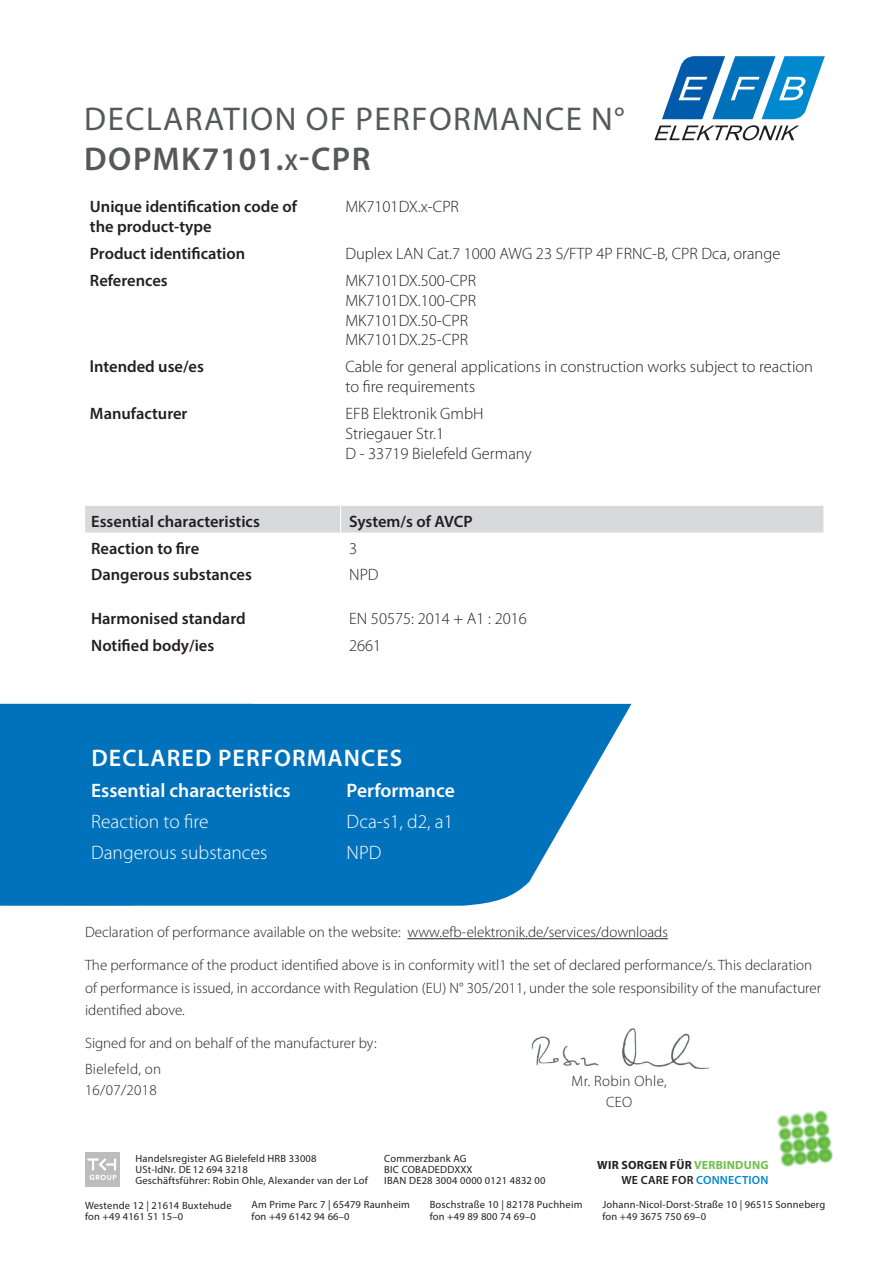
<style>
.page{position:relative;width:893px;height:1263px;background:#fff}
.page>*{position:absolute;margin:0;border:0;box-sizing:border-box;transform-origin:0 0}
.t1{font:33px/39.6px "Myriad Pro";letter-spacing:.045em;color:#57585a}
.t2{font:600 24px "Myriad Pro";letter-spacing:.045em;color:#fff}
.t3{font:300 19.5px "Myriad Pro";color:#fff}
.t4{font:600 19.5px "Myriad Pro";color:#fff}
.t5{font:300 16.5px/19.8px "Myriad Pro";color:#231f20}
.t6{font:600 16.5px/19.8px "Myriad Pro";color:#231f20}
.t7{font:300 15px/22.5px "Myriad Pro";color:#231f20}
.t8{font:300 15px/20.2px "Myriad Pro";letter-spacing:.02em;color:#231f20;text-align:center}
.t9{font:700 11.85px/15.6px "Myriad Pro";letter-spacing:.02em;color:#231f20;text-align:right}
.t10{font:10.5px/11.2px "Myriad Pro";letter-spacing:.02em;color:#231f20}
.s1{font-weight:600}
.s2{font-weight:600;font-size:23.1px}
.s3{color:#70bf4c}
.s4{font-weight:600;color:#0089cf}
</style>
<div class="page">
<svg style="left:662px;top:56px;width:163px;height:63px"></svg>
<svg style="left:654px;top:125px;width:145px;height:15px"></svg>
<img style="left:776px;top:1110px;width:57px;height:57px">
<svg style="left:85px;top:1152px;width:34px;height:34px"></svg>
<svg style="left:0;top:704px;width:631px;height:202px;background:#177fc2"></svg>
<div style="left:85px;top:506px;width:738px;height:27px;background:#d8d9db"></div>
<hr style="left:407px;top:938px;width:261px;height:1px;background:#231f20">
<img style="left:531px;top:1028px;width:179px;height:42px">
<h1 class="t1" style="left:84px;top:99px;width:542px">DECLARATION OF PERFORMANCE N°<br><span class="s1">DOPMK7101.</span><span class="s2">x</span><span class="s1">-CPR</span></h1>
<p class="t6" style="left:90px;top:197px;width:208px">Unique identification code of the product-type</p>
<p class="t5" style="left:345px;top:197px;width:115px">MK7101DX.x-CPR</p>
<p class="t6" style="left:90px;top:243px;width:157px">Product identification</p>
<p class="t5" style="left:345px;top:244px;width:436px">Duplex LAN Cat.7 1000 AWG 23 S/FTP 4P FRNC-B, CPR Dca, orange</p>
<p class="t6" style="left:90px;top:270px;width:79px">References</p>
<p class="t5" style="left:345px;top:271px;width:132px">MK7101DX.500-CPR<br>MK7101DX.100-CPR<br>MK7101DX.50-CPR<br>MK7101DX.25-CPR</p>
<p class="t6" style="left:90px;top:356px;width:116px">lntended use/es</p>
<p class="t5" style="left:345px;top:357px;width:469px">Cable for general applications in construction works subject to reaction to fire requirements</p>
<p class="t6" style="left:90px;top:403px;width:99px">Manufacturer</p>
<p class="t5" style="left:345px;top:404px;width:188px">EFB Elektronik GmbH<br>Striegauer Str.1<br>D - 33719 Bielefeld Germany</p>
<p class="t6" style="left:91px;top:511px;width:170px">Essential characteristics</p>
<p class="t6" style="left:349px;top:511px;width:125px">System/s of AVCP</p>
<p class="t6" style="left:91px;top:538px;width:110px">Reaction to fire</p>
<p class="t5" style="left:349px;top:538px;width:10px">3</p>
<p class="t6" style="left:91px;top:565px;width:162px">Dangerous substances</p>
<p class="t5" style="left:349px;top:565px;width:31px">NPD</p>
<p class="t6" style="left:91px;top:608px;width:156px">Harmonised standard</p>
<p class="t5" style="left:349px;top:609px;width:179px">EN 50575: 2014 + A1 : 2016</p>
<p class="t6" style="left:91px;top:635px;width:125px">Notified body/ies</p>
<p class="t5" style="left:349px;top:636px;width:34px">2661</p>
<h2 class="t2" style="left:91px;top:742px;width:312px">DECLARED PERFORMANCES</h2>
<h3 class="t4" style="left:91px;top:778px;width:201px">Essential characteristics</h3>
<h3 class="t4" style="left:347px;top:778px;width:110px">Performance</h3>
<h3 class="t3" style="left:91px;top:811px;width:119px">Reaction to fire</h3>
<h3 class="t3" style="left:347px;top:811px;width:108px">Dca-s1, d2, a1</h3>
<h3 class="t3" style="left:91px;top:842px;width:178px">Dangerous substances</h3>
<h3 class="t3" style="left:347px;top:842px;width:36px">NPD</h3>
<p class="t7" style="left:85px;top:921px;width:584px">Declaration of performance available on the website: www.efb-elektronik.de/services/downloads</p>
<p class="t7" style="left:85px;top:954px;width:738px">The performance of the product identified above is in conformity witl1 the set of declared performance/s. This declaration of performance is issued, in accordance with Regulation (EU) N° 305/2011, under the sole responsibility of the manufacturer identified above.</p>
<p class="t7" style="left:85px;top:1032px;width:293px">Signed for and on behalf of the manufacturer by:</p>
<p class="t8" style="left:572px;top:1071px;width:97px">Mr. Robin Ohle,<br>CEO</p>
<p class="t8" style="left:85px;top:1059px;width:78px;text-align:left">Bielefeld, on<br>16/07/2018</p>
<p class="t10" style="left:135px;top:1152px;width:234px">Handelsregister AG Bielefeld HRB 33008<br>USt-IdNr. DE 12 694 3218<br>Geschäftsführer: Robin Ohle, Alexander van der Lof</p>
<p class="t10" style="left:384px;top:1152px;width:163px">Commerzbank AG<br>BIC COBADEDDXXX<br>IBAN DE28 3004 0000 0121 4832 00</p>
<p class="t10" style="left:85px;top:1200px;width:148px">Westende 12 | 21614 Buxtehude fon +49 4161 51 15–0</p>
<p class="t10" style="left:252px;top:1199px;width:160px">Am Prime Parc 7 | 65479 Raunheim fon +49 6142 94 66–0</p>
<p class="t10" style="left:430px;top:1199px;width:154px">Boschstraße 10 | 82178 Puchheim fon +49 89 800 74 69–0</p>
<p class="t10" style="left:602px;top:1199px;width:225px">Johann-Nicol-Dorst-Straße 10 | 96515 Sonneberg fon +49 3675 750 69–0</p>
<p class="t9" style="left:597px;top:1156px;width:173px">WIR SORGEN FÜR <span class="s3">VERBINDUNG<br></span><span class="s1">WE CARE FOR</span> <span class="s4">CONNECTION</span></p>
</div>
